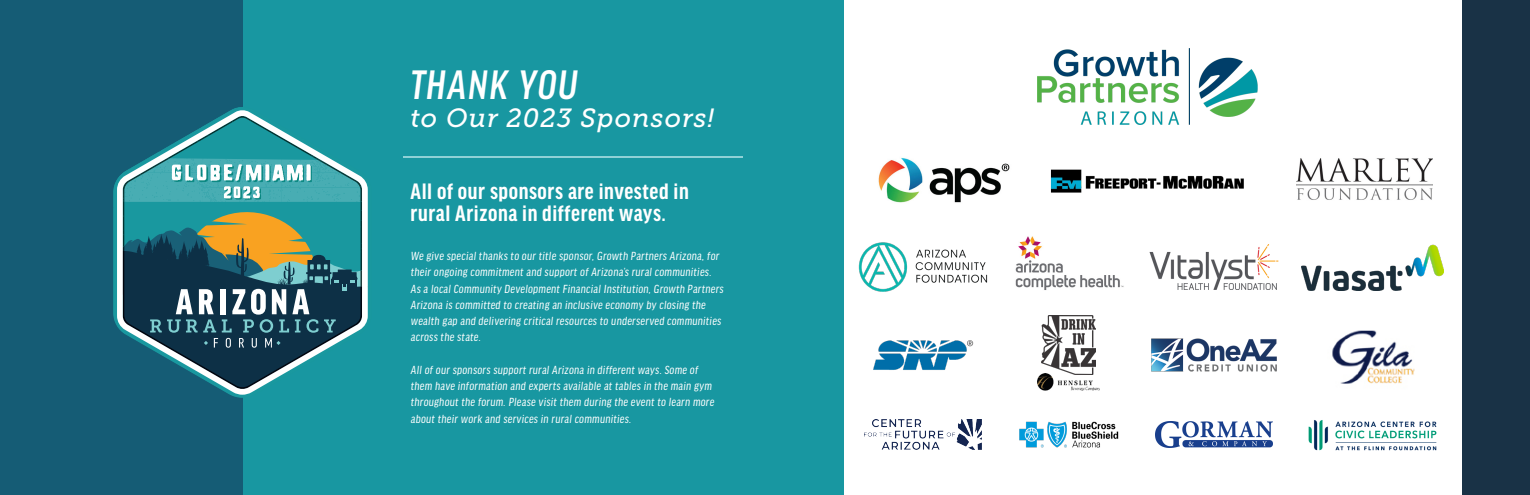
<style>
.page{position:relative;width:1530px;height:495px;background:#fff}
.page>*{position:absolute;margin:0;border:0;box-sizing:border-box;transform-origin:0 0}
.t1{font:italic 500 condensed 43.75px "Good Headline Pro";letter-spacing:.04em;color:#fff}
.t2{font:italic 26.25px "Museo Slab 500";letter-spacing:.04em;color:#fff}
.t3{font:700 condensed 23.75px "Good Headline Pro";letter-spacing:.025em;color:#fff}
.t4{font:12.5px/16.2px "Good Headline Pro Cond News";color:#fff}
</style>
<div class="page">
<img style="left:1037px;top:48px;width:221px;height:77px">
<img style="left:878px;top:158px;width:132px;height:45px">
<img style="left:1297px;top:158px;width:136px;height:42px">
<img style="left:1151px;top:338px;width:126px;height:34px">
<img style="left:1019px;top:421px;width:100px;height:27px">
<img style="left:873px;top:340px;width:101px;height:30px">
<img style="left:1050px;top:169px;width:194px;height:24px">
<div style="left:243px;top:0;width:601px;height:495px;background:#1897a1"></div>
<div style="left:1462px;top:0;width:68px;height:495px;background:#193246"></div>
<hr style="left:403px;top:156px;width:339px;height:2px;background:#8fd1d6">
<div style="left:0;top:0;width:243px;height:495px;background:#155c75"></div>
<img style="left:1015px;top:236px;width:109px;height:54px">
<svg style="left:114px;top:107px;width:129px;height:290px"></svg>
<svg style="left:117px;top:110px;width:251px;height:285px"></svg>
<svg style="left:119px;top:116px;width:248px;height:232px"></svg>
<img style="left:194px;top:158px;width:125px;height:24px">
<img style="left:859px;top:243px;width:128px;height:48px">
<img style="left:1150px;top:245px;width:128px;height:44px">
<img style="left:1301px;top:244px;width:143px;height:47px">
<img style="left:1332px;top:330px;width:83px;height:54px">
<img style="left:864px;top:420px;width:118px;height:29px">
<img style="left:1156px;top:421px;width:117px;height:27px">
<img style="left:1308px;top:420px;width:129px;height:31px">
<img style="left:1038px;top:374px;width:61px;height:16px">
<img style="left:1042px;top:315px;width:53px;height:59px">
<p class="t1" style="left:411px;top:65px;width:169px">THANK YOU</p>
<p class="t2" style="left:411px;top:104px;width:305px">to Our 2023 Sponsors!</p>
<p class="t3" style="left:411px;top:180px;width:280px">All of our sponsors are invested in</p>
<p class="t3" style="left:411px;top:203px;width:257px">rural Arizona in different ways.</p>
<p class="t4" style="left:411px;top:248px;width:316px">We give special thanks to our title sponsor, Growth Partners Arizona, for their ongoing commitment and support of Arizona’s rural communities.<br>As a local Community Development Financial Institution, Growth Partners Arizona is committed to creating an inclusive economy by closing the wealth gap and delivering critical resources to underserved communities across the state.</p>
<p class="t4" style="left:411px;top:362px;width:306px">All of our sponsors support rural Arizona in different ways. Some of them have information and experts available at tables in the main gym throughout the forum. Please visit them during the event to learn more about their work and services in rural communities.</p>
</div>
